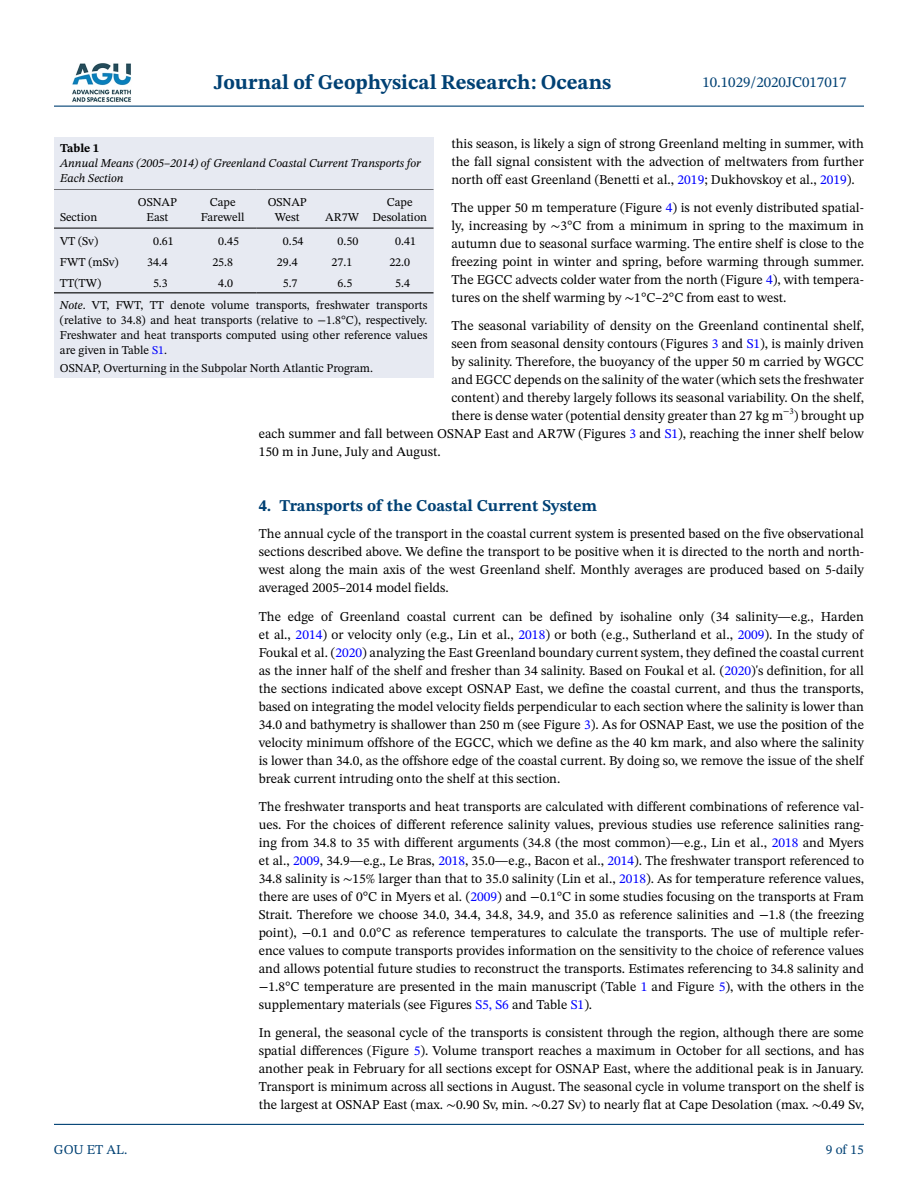
<style>
.page{position:relative;width:918px;height:1188px;background:#fff}
.page>*{position:absolute;margin:0;border:0;box-sizing:border-box;transform-origin:0 0}
.t1{font:700 21px "STIX Two Text";color:#004174}
.t2{font:700 16.5px "STIX Two Text";color:#004174}
.t3{font:15px "STIX Two Text";color:#004174}
.t4{font:13.5px/18px "STIX Two Text";color:#000;text-align:justify}
.t5{font:13.5px "STIX Two Text";color:#004174}
.t6{font:12px/15px "STIX Two Text";color:#000;text-align:center}
.t7{font:italic 12px/15px "STIX Two Text";color:#000}
.t8{font:700 12px "STIX Two Text";color:#000}
.s1{color:#00f}
.s2{font-family:"STIX Two Math"}
.s3{font-style:italic}
</style>
<div class="page">
<hr style="left:54px;top:106px;width:810px;height:1px;background:#004174">
<hr style="left:54px;top:1124px;width:810px;height:1px;background:#004174">
<img style="left:72px;top:63px;width:59px;height:39px">
<div style="left:54px;top:188px;width:380px;height:190px;background:#e7eaf2"></div>
<hr style="left:54px;top:188px;width:72px;height:2px;background:#000">
<hr style="left:54px;top:228px;width:72px;height:1px;background:#000">
<hr style="left:126px;top:188px;width:63px;height:2px;background:#000">
<hr style="left:126px;top:228px;width:63px;height:1px;background:#000">
<hr style="left:189px;top:188px;width:67px;height:2px;background:#000">
<hr style="left:189px;top:228px;width:67px;height:1px;background:#000">
<hr style="left:256px;top:188px;width:62px;height:2px;background:#000">
<hr style="left:256px;top:228px;width:62px;height:1px;background:#000">
<hr style="left:318px;top:188px;width:48px;height:2px;background:#000">
<hr style="left:318px;top:228px;width:48px;height:1px;background:#000">
<hr style="left:366px;top:188px;width:68px;height:2px;background:#000">
<hr style="left:366px;top:228px;width:68px;height:1px;background:#000">
<hr style="left:54px;top:292px;width:72px;height:1px;background:#000">
<hr style="left:126px;top:292px;width:63px;height:1px;background:#000">
<hr style="left:189px;top:292px;width:67px;height:1px;background:#000">
<hr style="left:256px;top:292px;width:62px;height:1px;background:#000">
<hr style="left:318px;top:292px;width:48px;height:1px;background:#000">
<hr style="left:366px;top:292px;width:68px;height:1px;background:#000">
<div style="left:54px;top:137px;width:380px;height:51px;background:#e7eaf2"></div>
<h1 class="t1" style="left:214px;top:67px;width:399px">Journal of Geophysical Research: Oceans</h1>
<p class="t3" style="left:702px;top:72px;width:146px">10.1029/2020JC017017</p>
<p class="t4" style="left:452px;top:134px;width:414px">this season, is likely a sign of strong Greenland melting in summer, with the fall signal consistent with the advection of meltwaters from further north off east Greenland (Benetti et al., <span class="s1">2019</span>; Dukhovskoy et al., <span class="s1">2019</span>).</p>
<p class="t4" style="left:452px;top:198px;width:414px">The upper 50 m temperature (Figure <span class="s1">4</span>) is not evenly distributed spatial&shy;ly, increasing by <span class="s2">∼</span>3°C from a minimum in spring to the maximum in autumn due to seasonal surface warming. The entire shelf is close to the freezing point in winter and spring, before warming through summer.<br>The EGCC advects colder water from the north (Figure <span class="s1">4</span>), with tempera&shy;tures on the shelf warming by <span class="s2">∼</span>1°C–2°C from east to west.</p>
<p class="t4" style="left:452px;top:317px;width:414px">The seasonal variability of density on the Greenland continental shelf,</p>
<p class="t4" style="left:452px;top:335px;width:414px">seen from seasonal density contours (Figures <span class="s1">3</span> and <span class="s1">S1</span>), is mainly driven</p>
<p class="t4" style="left:452px;top:353px;width:414px">by salinity. Therefore, the buoyancy of the upper 50 m carried by WGCC</p>
<p class="t4" style="left:452px;top:371px;width:414px">and EGCC depends on the salinity of the water (which sets the freshwater</p>
<p class="t4" style="left:452px;top:389px;width:414px">content) and thereby largely follows its seasonal variability. On the shelf,</p>
<p class="t4" style="left:452px;top:406px;width:414px">there is dense water (potential density greater than 27 kg m<sup>−3</sup>) brought up</p>
<p class="t4" style="left:259px;top:425px;width:607px">each summer and fall between OSNAP East and AR7W (Figures <span class="s1">3</span> and <span class="s1">S1</span>), reaching the inner shelf below</p>
<p class="t4" style="left:259px;top:443px;width:184px">150 m in June, July and August.</p>
<p class="t8" style="left:60px;top:140px;width:41px">Table 1</p>
<p class="t7" style="left:60px;top:156px;width:362px">Annual Means (2005–2014) of Greenland Coastal Current Transports for<br>Each Section</p>
<p class="t6" style="left:138px;top:194px;width:41px">OSNAP<br>East</p>
<p class="t6" style="left:201px;top:194px;width:45px">Cape<br>Farewell</p>
<p class="t6" style="left:268px;top:194px;width:41px">OSNAP<br>West</p>
<p class="t6" style="left:372px;top:194px;width:56px">Cape<br>Desolation</p>
<p class="t6" style="left:60px;top:209px;width:39px">Section</p>
<p class="t6" style="left:325px;top:209px;width:35px">AR7W</p>
<p class="t6" style="left:60px;top:233px;width:40px">VT (Sv)</p>
<p class="t6" style="left:153px;top:233px;width:22px">0.61</p>
<p class="t6" style="left:218px;top:233px;width:22px">0.45</p>
<p class="t6" style="left:283px;top:233px;width:22px">0.54</p>
<p class="t6" style="left:338px;top:233px;width:22px">0.50</p>
<p class="t6" style="left:395px;top:233px;width:22px">0.41</p>
<p class="t6" style="left:60px;top:254px;width:60px">FWT (mSv)</p>
<p class="t6" style="left:147px;top:254px;width:22px">34.4</p>
<p class="t6" style="left:212px;top:254px;width:22px">25.8</p>
<p class="t6" style="left:277px;top:254px;width:22px">29.4</p>
<p class="t6" style="left:332px;top:254px;width:22px">27.1</p>
<p class="t6" style="left:389px;top:254px;width:22px">22.0</p>
<p class="t6" style="left:60px;top:275px;width:43px">TT(TW)</p>
<p class="t6" style="left:153px;top:275px;width:16px">5.3</p>
<p class="t6" style="left:218px;top:275px;width:16px">4.0</p>
<p class="t6" style="left:283px;top:275px;width:16px">5.7</p>
<p class="t6" style="left:338px;top:275px;width:16px">6.5</p>
<p class="t6" style="left:60px;top:271px;width:369px;line-height:22.6px;text-align:left;text-indent:335px">5.4<br><span class="s3">Note</span>. VT, FWT, TT denote volume transports, freshwater transports</p>
<p class="t6" style="left:60px;top:313px;width:369px;text-align:justify">(relative to 34.8) and heat transports (relative to −1.8°C), respectively.<br>Freshwater and heat transports computed using other reference values are given in Table <span class="s1">S1</span>.</p>
<p class="t6" style="left:60px;top:360px;width:315px">OSNAP, Overturning in the Subpolar North Atlantic Program.</p>
<p class="t5" style="left:54px;top:1140px;width:75px">GOU ET AL.</p>
<p class="t2" style="left:259px;top:494px;width:340px">4. Transports of the Coastal Current System</p>
<p class="t4" style="left:259px;top:525px;width:607px">The annual cycle of the transport in the coastal current system is presented based on the five observational sections described above. We define the transport to be positive when it is directed to the north and north&shy;west along the main axis of the west Greenland shelf. Monthly averages are produced based on 5-daily averaged 2005–2014 model fields.</p>
<p class="t4" style="left:259px;top:607px;width:607px">The edge of Greenland coastal current can be defined by isohaline only (34 salinity—e.g., Harden et al., <span class="s1">2014</span>) or velocity only (e.g., Lin et al., <span class="s1">2018</span>) or both (e.g., Sutherland et al., <span class="s1">2009</span>). In the study of Foukal et al. (<span class="s1">2020</span>) analyzing the East Greenland boundary current system, they defined the coastal current as the inner half of the shelf and fresher than 34 salinity. Based on Foukal et al. (<span class="s1">2020</span>)'s definition, for all the sections indicated above except OSNAP East, we define the coastal current, and thus the transports, based on integrating the model velocity fields perpendicular to each section where the salinity is lower than 34.0 and bathymetry is shallower than 250 m (see Figure <span class="s1">3</span>). As for OSNAP East, we use the position of the velocity minimum offshore of the EGCC, which we define as the 40 km mark, and also where the salinity is lower than 34.0, as the offshore edge of the coastal current. By doing so, we remove the issue of the shelf break current intruding onto the shelf at this section.</p>
<p class="t4" style="left:259px;top:797px;width:607px">The freshwater transports and heat transports are calculated with different combinations of reference val&shy;ues. For the choices of different reference salinity values, previous studies use reference salinities rang&shy;ing from 34.8 to 35 with different arguments (34.8 (the most common)—e.g., Lin et al., <span class="s1">2018</span> and Myers et al., <span class="s1">2009</span>, 34.9—e.g., Le Bras, <span class="s1">2018</span>, 35.0—e.g., Bacon et al., <span class="s1">2014</span>). The freshwater transport referenced to 34.8 salinity is <span class="s2">∼</span>15% larger than that to 35.0 salinity (Lin et al., <span class="s1">2018</span>). As for temperature reference values, there are uses of 0°C in Myers et al. (<span class="s1">2009</span>) and −0.1°C in some studies focusing on the transports at Fram Strait. Therefore we choose 34.0, 34.4, 34.8, 34.9, and 35.0 as reference salinities and −1.8 (the freezing point), −0.1 and 0.0°C as reference temperatures to calculate the transports. The use of multiple refer&shy;ence values to compute transports provides information on the sensitivity to the choice of reference values and allows potential future studies to reconstruct the transports. Estimates referencing to 34.8 salinity and −1.8°C temperature are presented in the main manuscript (Table <span class="s1">1</span> and Figure <span class="s1">5</span>), with the others in the supplementary materials (see Figures <span class="s1">S5, S6</span> and Table <span class="s1">S1</span>).</p>
<p class="t4" style="left:259px;top:1024px;width:607px">In general, the seasonal cycle of the transports is consistent through the region, although there are some spatial differences (Figure <span class="s1">5</span>). Volume transport reaches a maximum in October for all sections, and has another peak in February for all sections except for OSNAP East, where the additional peak is in January.<br>Transport is minimum across all sections in August. The seasonal cycle in volume transport on the shelf is the largest at OSNAP East (max. <span class="s2">∼</span>0.90 Sv, min. <span class="s2">∼</span>0.27 Sv) to nearly flat at Cape Desolation (max. <span class="s2">∼</span>0.49 Sv,</p>
<p class="t5" style="left:826px;top:1140px;width:40px">9 of 15</p>
</div>
